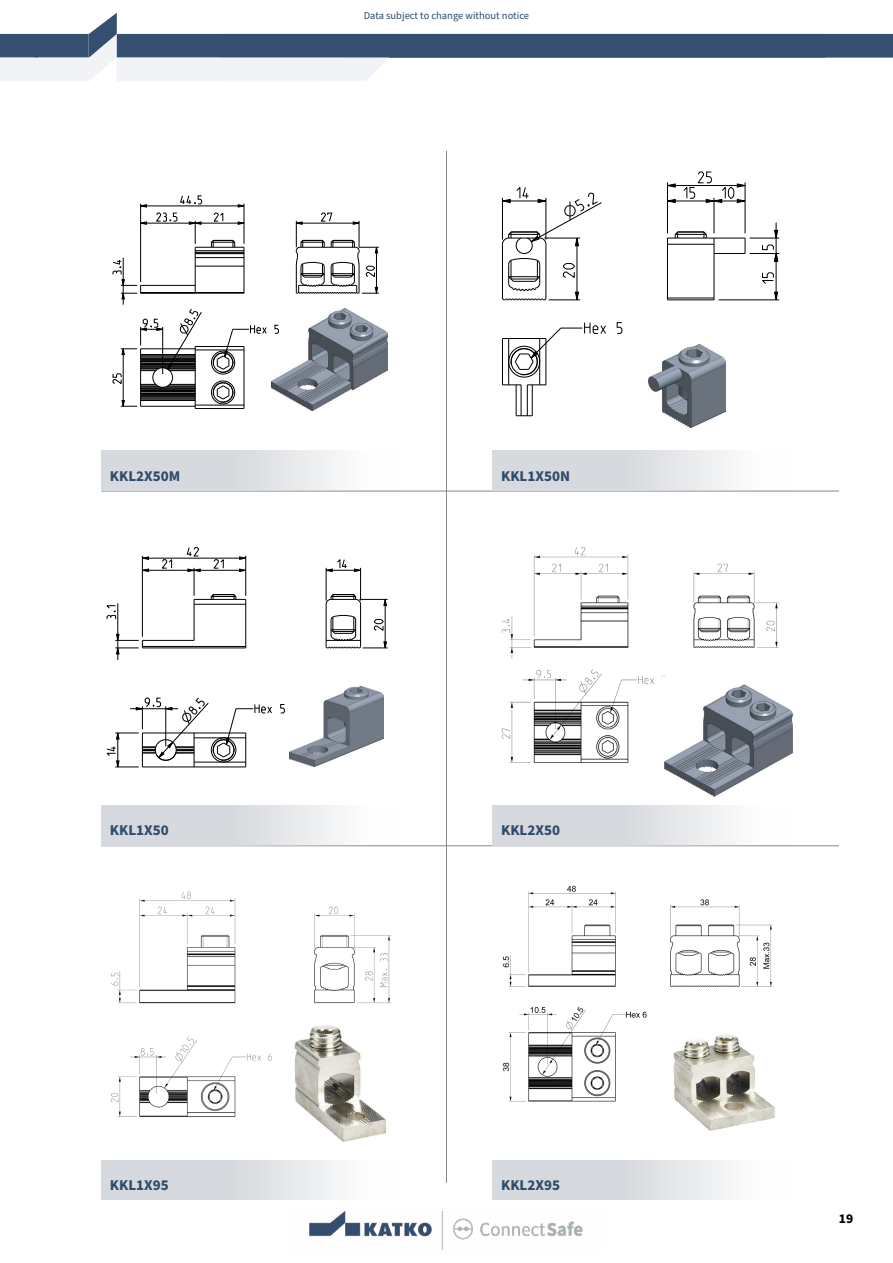
<style>
.page{position:relative;width:893px;height:1263px;background:#fff}
.page>*{position:absolute;margin:0;border:0;box-sizing:border-box;transform-origin:0 0}
.t1{font:700 15px "Source Sans Pro";color:#2e4b6c}
.t2{font:700 13.5px "Source Sans Pro";color:#000}
.t3{font:10.5px "Source Sans Pro";color:#2e4b6c}
</style>
<div class="page">
<svg style="left:0;top:13px;width:893px;height:68px"></svg>
<img style="left:309px;top:1211px;width:274px;height:39px">
<hr style="left:446px;top:151px;width:1px;height:1032px;background:#878787">
<hr style="left:101px;top:491px;width:738px;height:1px;background:#878787">
<hr style="left:101px;top:845px;width:738px;height:1px;background:#878787">
<div style="left:101px;top:450px;width:299px;height:41px;background:linear-gradient(to right,#cbcfd4,#fcfcfc)"></div>
<div style="left:493px;top:450px;width:299px;height:41px;background:linear-gradient(to right,#cbcfd4,#fcfcfc)"></div>
<div style="left:101px;top:805px;width:299px;height:40px;background:linear-gradient(to right,#cbcfd4,#fcfcfc)"></div>
<div style="left:493px;top:805px;width:299px;height:40px;background:linear-gradient(to right,#cbcfd4,#fcfcfc)"></div>
<div style="left:101px;top:1159px;width:299px;height:41px;background:linear-gradient(to right,#cbcfd4,#fcfcfc)"></div>
<div style="left:493px;top:1159px;width:299px;height:41px;background:linear-gradient(to right,#cbcfd4,#fcfcfc)"></div>
<img style="left:110px;top:891px;width:281px;height:226px">
<img style="left:502px;top:885px;width:271px;height:217px">
<img style="left:279px;top:1020px;width:112px;height:122px">
<img style="left:671px;top:1027px;width:104px;height:104px">
<img style="left:289px;top:686px;width:95px;height:80px">
<svg style="left:214px;top:559px;width:10px;height:9px"></svg>
<svg style="left:239px;top:568px;width:6px;height:4px"></svg>
<svg style="left:162px;top:559px;width:10px;height:9px"></svg>
<svg style="left:143px;top:568px;width:6px;height:4px"></svg>
<svg style="left:187px;top:547px;width:12px;height:9px"></svg>
<svg style="left:143px;top:556px;width:6px;height:4px"></svg>
<svg style="left:239px;top:556px;width:6px;height:4px"></svg>
<svg style="left:106px;top:605px;width:10px;height:14px"></svg>
<svg style="left:325px;top:559px;width:22px;height:13px"></svg>
<svg style="left:354px;top:568px;width:6px;height:4px"></svg>
<hr style="left:142px;top:640px;width:52px;height:1px;background:#000">
<hr style="left:194px;top:599px;width:1px;height:41px;background:#000">
<hr style="left:194px;top:604px;width:52px;height:1px;background:#000">
<hr style="left:194px;top:599px;width:52px;height:1px;background:#000">
<svg style="left:210px;top:594px;width:27px;height:5px"></svg>
<hr style="left:326px;top:604px;width:1px;height:42px;background:#000">
<hr style="left:360px;top:604px;width:1px;height:42px;background:#000">
<hr style="left:118px;top:603px;width:1px;height:57px;background:#000">
<hr style="left:142px;top:556px;width:1px;height:81px;background:#000">
<svg style="left:187px;top:568px;width:14px;height:28px"></svg>
<hr style="left:245px;top:556px;width:1px;height:40px;background:#000">
<hr style="left:142px;top:570px;width:104px;height:1px;background:#000">
<hr style="left:142px;top:558px;width:104px;height:1px;background:#000">
<hr style="left:326px;top:568px;width:1px;height:33px;background:#000">
<hr style="left:360px;top:568px;width:1px;height:33px;background:#000">
<svg style="left:325px;top:593px;width:63px;height:13px"></svg>
<hr style="left:385px;top:599px;width:1px;height:49px;background:#000">
<hr style="left:326px;top:570px;width:35px;height:1px;background:#000">
<svg style="left:115px;top:634px;width:28px;height:21px"></svg>
<hr style="left:142px;top:647px;width:104px;height:1px;background:#000">
<hr style="left:142px;top:646px;width:104px;height:1px;background:#000">
<hr style="left:245px;top:599px;width:1px;height:49px;background:#000">
<svg style="left:325px;top:615px;width:63px;height:34px"></svg>
<svg style="left:280px;top:704px;width:5px;height:9px"></svg>
<svg style="left:106px;top:697px;width:166px;height:71px"></svg>
<img style="left:648px;top:344px;width:78px;height:83px">
<svg style="left:668px;top:199px;width:8px;height:4px"></svg>
<svg style="left:668px;top:183px;width:8px;height:5px"></svg>
<svg style="left:683px;top:172px;width:62px;height:31px"></svg>
<svg style="left:762px;top:272px;width:12px;height:12px"></svg>
<svg style="left:774px;top:291px;width:4px;height:9px"></svg>
<svg style="left:674px;top:231px;width:34px;height:7px"></svg>
<div style="left:508px;top:346px;width:32px;height:32px;border:1px solid #000;border-radius:50%"></div>
<hr style="left:667px;top:182px;width:1px;height:51px;background:#000">
<hr style="left:719px;top:300px;width:60px;height:1px;background:#000">
<hr style="left:714px;top:198px;width:1px;height:35px;background:#000">
<hr style="left:745px;top:182px;width:1px;height:51px;background:#000">
<hr style="left:776px;top:223px;width:1px;height:77px;background:#000">
<hr style="left:667px;top:201px;width:78px;height:1px;background:#000">
<hr style="left:667px;top:185px;width:78px;height:1px;background:#000">
<hr style="left:667px;top:238px;width:1px;height:62px;background:#000">
<hr style="left:667px;top:299px;width:47px;height:1px;background:#000">
<hr style="left:667px;top:298px;width:47px;height:1px;background:#000">
<hr style="left:714px;top:238px;width:1px;height:62px;background:#000">
<hr style="left:714px;top:253px;width:31px;height:1px;background:#000">
<hr style="left:667px;top:244px;width:47px;height:1px;background:#000">
<hr style="left:667px;top:238px;width:78px;height:1px;background:#000">
<svg style="left:745px;top:230px;width:34px;height:32px"></svg>
<svg style="left:517px;top:415px;width:15px;height:1px"></svg>
<hr style="left:502px;top:338px;width:1px;height:47px;background:#000">
<hr style="left:508px;top:338px;width:1px;height:47px;background:#000">
<hr style="left:516px;top:385px;width:1px;height:31px;background:#000">
<svg style="left:527px;top:384px;width:18px;height:1px"></svg>
<svg style="left:502px;top:384px;width:19px;height:1px"></svg>
<hr style="left:521px;top:385px;width:1px;height:31px;background:#000">
<hr style="left:527px;top:385px;width:1px;height:31px;background:#000">
<hr style="left:532px;top:385px;width:1px;height:31px;background:#000">
<hr style="left:539px;top:338px;width:1px;height:47px;background:#000">
<hr style="left:545px;top:338px;width:1px;height:47px;background:#000">
<hr style="left:502px;top:338px;width:44px;height:1px;background:#000">
<svg style="left:502px;top:187px;width:100px;height:114px"></svg>
<svg style="left:617px;top:322px;width:5px;height:12px"></svg>
<svg style="left:510px;top:323px;width:96px;height:53px"></svg>
<img style="left:272px;top:308px;width:116px;height:102px">
<svg style="left:214px;top:213px;width:9px;height:8px"></svg>
<svg style="left:237px;top:221px;width:7px;height:4px"></svg>
<svg style="left:180px;top:196px;width:22px;height:8px"></svg>
<svg style="left:237px;top:204px;width:7px;height:4px"></svg>
<svg style="left:141px;top:204px;width:6px;height:4px"></svg>
<svg style="left:156px;top:213px;width:21px;height:8px"></svg>
<svg style="left:141px;top:221px;width:6px;height:4px"></svg>
<hr style="left:195px;top:293px;width:49px;height:1px;background:#000">
<hr style="left:195px;top:292px;width:49px;height:1px;background:#000">
<hr style="left:141px;top:285px;width:54px;height:1px;background:#000">
<hr style="left:195px;top:247px;width:1px;height:46px;background:#000">
<hr style="left:195px;top:266px;width:49px;height:1px;background:#000">
<hr style="left:195px;top:257px;width:49px;height:1px;background:#000">
<hr style="left:195px;top:253px;width:49px;height:1px;background:#000">
<hr style="left:195px;top:252px;width:49px;height:1px;background:#000">
<hr style="left:195px;top:250px;width:49px;height:1px;background:#000">
<hr style="left:195px;top:247px;width:49px;height:1px;background:#000">
<svg style="left:210px;top:239px;width:26px;height:8px"></svg>
<hr style="left:195px;top:408px;width:49px;height:1px;background:#000">
<hr style="left:195px;top:405px;width:49px;height:1px;background:#000">
<hr style="left:195px;top:346px;width:1px;height:62px;background:#000">
<hr style="left:195px;top:350px;width:49px;height:1px;background:#000">
<hr style="left:195px;top:346px;width:49px;height:1px;background:#000">
<div style="left:211px;top:381px;width:24px;height:23px;border:1px solid #000;border-radius:50%"></div>
<div style="left:211px;top:351px;width:24px;height:23px;border:1px solid #000;border-radius:50%"></div>
<svg style="left:212px;top:382px;width:22px;height:21px"></svg>
<div style="left:213px;top:382px;width:20px;height:20px;border:1px solid #000;border-radius:50%"></div>
<hr style="left:123px;top:258px;width:1px;height:47px;background:#000">
<hr style="left:140px;top:204px;width:1px;height:78px;background:#000">
<svg style="left:189px;top:221px;width:13px;height:23px"></svg>
<hr style="left:141px;top:223px;width:103px;height:1px;background:#000">
<hr style="left:244px;top:204px;width:1px;height:40px;background:#000">
<hr style="left:141px;top:206px;width:103px;height:1px;background:#000">
<svg style="left:113px;top:260px;width:28px;height:40px"></svg>
<hr style="left:141px;top:293px;width:54px;height:1px;background:#000">
<hr style="left:141px;top:292px;width:54px;height:1px;background:#000">
<hr style="left:244px;top:247px;width:1px;height:46px;background:#000">
<svg style="left:113px;top:309px;width:89px;height:98px"></svg>
<hr style="left:141px;top:367px;width:54px;height:1px;background:#000">
<hr style="left:141px;top:365px;width:54px;height:1px;background:#000">
<hr style="left:141px;top:364px;width:54px;height:1px;background:#000">
<hr style="left:141px;top:363px;width:54px;height:1px;background:#000">
<hr style="left:141px;top:362px;width:54px;height:1px;background:#000">
<hr style="left:141px;top:360px;width:54px;height:1px;background:#000">
<hr style="left:141px;top:359px;width:54px;height:1px;background:#000">
<hr style="left:141px;top:358px;width:54px;height:1px;background:#000">
<hr style="left:244px;top:346px;width:1px;height:62px;background:#000">
<svg style="left:296px;top:213px;width:83px;height:81px"></svg>
<div style="left:152px;top:367px;width:21px;height:21px;border:1px solid #000;border-radius:50%"></div>
<svg style="left:275px;top:325px;width:4px;height:8px"></svg>
<svg style="left:212px;top:325px;width:55px;height:48px"></svg>
<img style="left:501px;top:547px;width:278px;height:216px">
<img style="left:663px;top:676px;width:130px;height:121px">
<p class="t3" style="left:364px;top:9px;width:167px">Data subject to change without notice</p>
<p class="t1" style="left:110px;top:465px;width:72px">KKL2X50M</p>
<p class="t1" style="left:501px;top:465px;width:70px">KKL1X50N</p>
<p class="t1" style="left:110px;top:820px;width:60px">KKL1X50</p>
<p class="t1" style="left:501px;top:820px;width:60px">KKL2X50</p>
<p class="t1" style="left:110px;top:1175px;width:60px">KKL1X95</p>
<p class="t1" style="left:501px;top:1175px;width:60px">KKL2X95</p>
<p class="t2" style="left:839px;top:1209px;width:16px">19</p>
</div>
